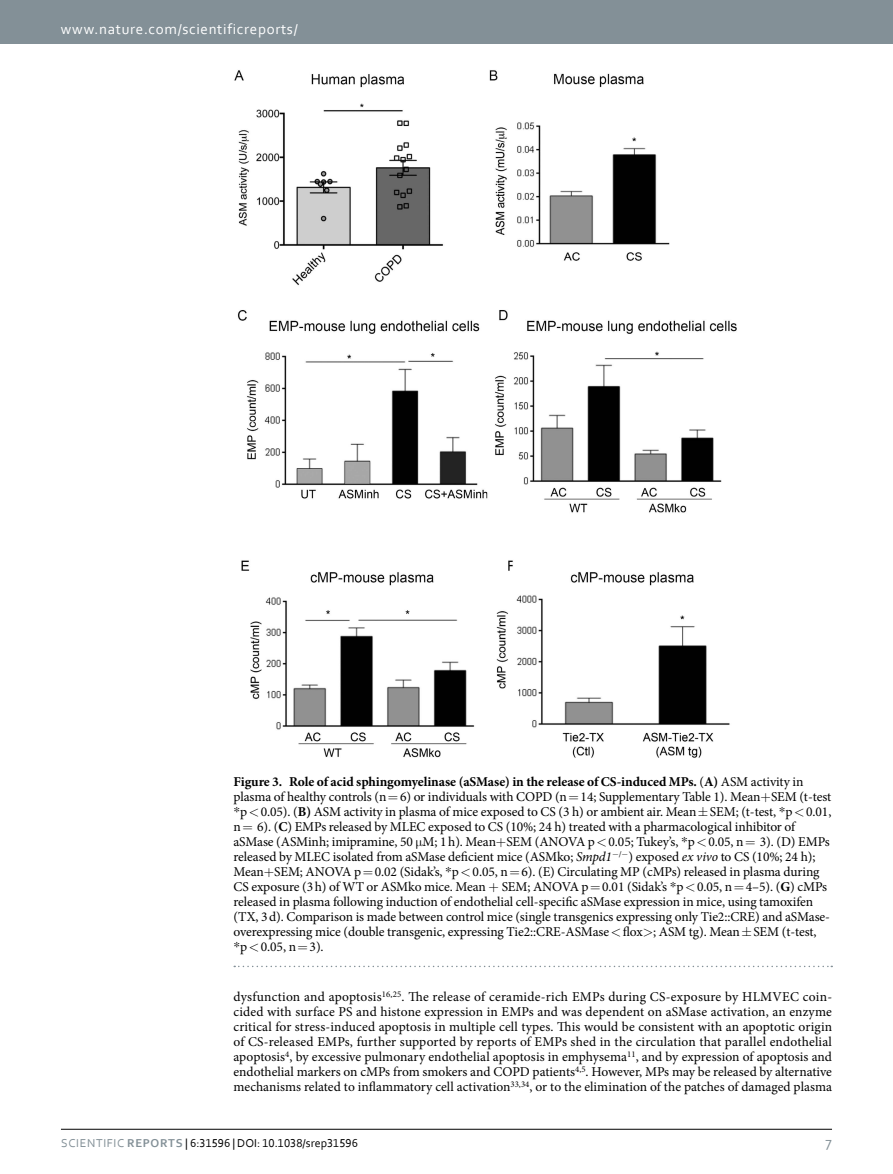
<style>
.page{position:relative;width:893px;height:1174px;background:#fff}
.page>*{position:absolute;margin:0;border:0;box-sizing:border-box;transform-origin:0 0}
.t1{font:15px "Corbel";letter-spacing:.045em;color:#fff}
.t2{font:15px "Corbel";color:#839097}
.t3{font:13.5px/15px "Minion Pro";letter-spacing:-.005em;color:#000;text-align:justify}
.t4{font:12px "Corbel";color:#000}
.s1{font-weight:700}
.s2{font-family:"STIX General"}
.s3{font-style:italic}
.s4{color:#839097}
.s5{font-weight:700;color:#839097}
</style>
<div class="page">
<div style="left:0;top:0;width:893px;height:43px;background:#839097"></div>
<hr style="left:61px;top:1129px;width:771px;height:1px;background:#000">
<img style="left:234px;top:70px;width:503px;height:688px">
<svg style="left:234px;top:965px;width:598px;height:2px"></svg>
<p class="t1" style="left:61px;top:19px;width:238px">www.nature.com/scientificreports/</p>
<p class="t3" style="left:233px;top:774px;width:599px;text-align:left"><span class="s1">Figure 3. Role of acid sphingomyelinase (aSMase) in the release of CS-induced MPs.</span> (<span class="s1">A)</span> ASM activity in plasma of healthy controls (n 6) or individuals with COPD (n 14; Supplementary Table 1). Mean SEM (t-test <span class="s2">*</span>p 0.05). (<span class="s1">B)</span> ASM activity in plasma of mice exposed to CS (3 h) or ambient air. Mean SEM; (t-test, <span class="s2">*</span>p 0.01, n 6). (<span class="s1">C</span>) EMPs released by MLEC exposed to CS (10%; 24 h) treated with a pharmacological inhibitor of aSMase (ASMinh; imipramine, 50 M; 1h). Mean SEM (ANOVA p 0.05; Tukey’s, <span class="s2">*</span>p 0.05, n 3). (D) EMPs released by MLEC isolated from aSMase deficient mice (ASMko; <span class="s3">Smpd1</span>−<sup>/</sup>−) exposed <span class="s3">ex vivo</span> to CS (10%; 24 h); Mean SEM; ANOVA p 0.02 (Sidak’s, <span class="s2">*</span>p 0.05, n 6). (E) Circulating MP (cMPs) released in plasma during CS exposure (3h) of WT or ASMko mice. Mean SEM; ANOVA p 0.01 (Sidak’s <span class="s2">*</span>p 0.05, n 4–5). (<span class="s1">G</span>) cMPs released in plasma following induction of endothelial cell-specific aSMase expression in mice, using tamoxifen (TX, 3d). Comparison is made between control mice (single transgenics expressing only Tie2::CRE) and aSMase&shy;overexpressing mice (double transgenic, expressing Tie2::CRE-ASMase flox ; ASM tg). Mean SEM (t-test, <span class="s2">*</span>p 0.05, n 3).</p>
<p class="t3" style="left:233px;top:989px;width:600px">dysfunction and apoptosis<sup>16,25</sup>. The release of ceramide-rich EMPs during CS-exposure by HLMVEC coin&shy;cided with surface PS and histone expression in EMPs and was dependent on aSMase activation, an enzyme critical for stress-induced apoptosis in multiple cell types. This would be consistent with an apoptotic origin of CS-released EMPs, further supported by reports of EMPs shed in the circulation that parallel endothelial apoptosis<sup>4</sup>, by excessive pulmonary endothelial apoptosis in emphysema<sup>11</sup>, and by expression of apoptosis and endothelial markers on cMPs from smokers and COPD patients<sup>4,5</sup>. However, MPs may be released by alternative mechanisms related to inflammatory cell activation<sup>33,34</sup>, or to the elimination of the patches of damaged plasma</p>
<p class="t4" style="left:61px;top:1135px;width:298px"><span class="s4">Scientific</span> <span class="s5">REPORTS</span> | 6:31596 | DOI: 10.1038/srep31596</p>
<p class="t2" style="left:826px;top:1132px;width:8px">7</p>
</div>
